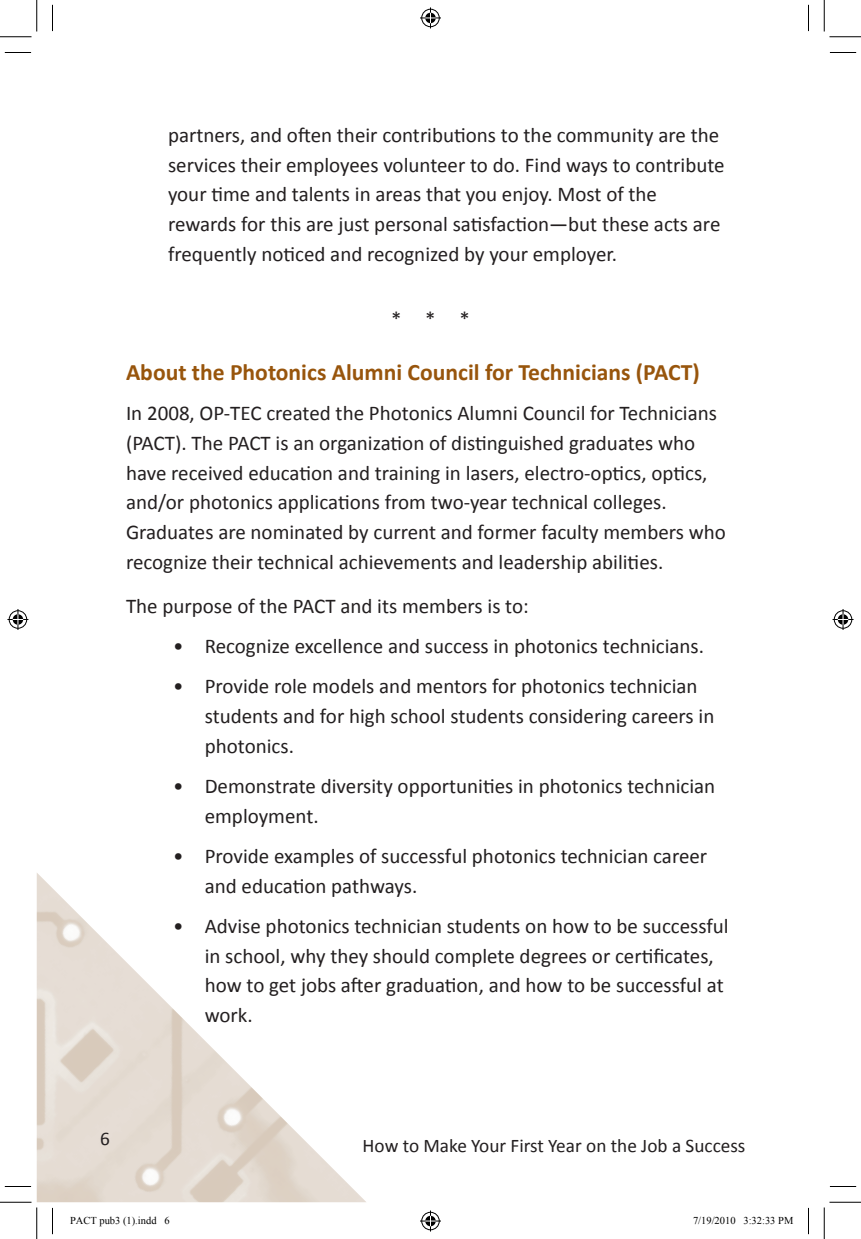
<style>
.page{position:relative;width:861px;height:1239px;background:#fff}
.page>*{position:absolute;margin:0;border:0;box-sizing:border-box;transform-origin:0 0}
.t1{font:700 23.62px "Calibri";color:#98550c}
.t2{font:21px/29.8px "Calibri";color:#231f20}
.t3{font:19.25px "Calibri";color:#231f20}
.t4{font:10.5px "Times New Roman";color:#000}
</style>
<div class="page">
<img style="left:37px;top:873px;width:329px;height:329px">
<svg style="left:5px;top:52px;width:26px;height:1px"></svg>
<svg style="left:830px;top:52px;width:26px;height:1px"></svg>
<svg style="left:5px;top:1186px;width:26px;height:1px"></svg>
<svg style="left:830px;top:1186px;width:26px;height:1px"></svg>
<svg style="left:52px;top:5px;width:1px;height:26px"></svg>
<svg style="left:52px;top:1208px;width:1px;height:26px"></svg>
<svg style="left:808px;top:5px;width:1px;height:26px"></svg>
<svg style="left:808px;top:1208px;width:1px;height:26px"></svg>
<hr style="left:0;top:36px;width:32px;height:1px;background:#000">
<hr style="left:830px;top:36px;width:31px;height:1px;background:#000">
<hr style="left:0;top:1202px;width:32px;height:1px;background:#000">
<hr style="left:830px;top:1202px;width:31px;height:1px;background:#000">
<hr style="left:36px;top:0;width:1px;height:32px;background:#000">
<hr style="left:36px;top:1208px;width:1px;height:31px;background:#000">
<hr style="left:824px;top:0;width:1px;height:32px;background:#000">
<hr style="left:824px;top:1208px;width:1px;height:31px;background:#000">
<svg style="left:420px;top:7px;width:21px;height:21px"></svg>
<svg style="left:420px;top:1211px;width:21px;height:21px"></svg>
<svg style="left:7px;top:609px;width:21px;height:21px"></svg>
<svg style="left:833px;top:609px;width:21px;height:21px"></svg>
<p class="t2" style="left:168px;top:119px;width:558px">partners, and often their contributions to the community are the services their employees volunteer to do. Find ways to contribute your time and talents in areas that you enjoy. Most of the rewards for this are just personal satisfaction—but these acts are frequently noticed and recognized by your employer.</p>
<p class="t2" style="left:391px;top:303px;width:80px">* * *</p>
<p class="t1" style="left:126px;top:357px;width:575px">About the Photonics Alumni Council for Technicians (PACT)</p>
<p class="t2" style="left:126px;top:397px;width:601px">In 2008, OP-TEC created the Photonics Alumni Council for Technicians (PACT). The PACT is an organization of distinguished graduates who have received education and training in lasers, electro-optics, optics, and/or photonics applications from two-year technical colleges.<br>Graduates are nominated by current and former faculty members who recognize their technical achievements and leadership abilities.</p>
<p class="t2" style="left:126px;top:590px;width:404px">The purpose of the PACT and its members is to:</p>
<p class="t2" style="left:173px;top:630px;width:532px">• Recognize excellence and success in photonics technicians.</p>
<p class="t2" style="left:205px;top:670px;width:511px;text-indent:-32px">• Provide role models and mentors for photonics technician students and for high school students considering careers in photonics.</p>
<p class="t2" style="left:205px;top:770px;width:512px;text-indent:-32px">• Demonstrate diversity opportunities in photonics technician employment.</p>
<p class="t2" style="left:205px;top:840px;width:504px;text-indent:-32px">• Provide examples of successful photonics technician career and education pathways.</p>
<p class="t2" style="left:205px;top:910px;width:525px;text-indent:-32px">• Advise photonics technician students on how to be successful in school, why they should complete degrees or certificates, how to get jobs after graduation, and how to be successful at work.</p>
<p class="t3" style="left:100px;top:1126px;width:11px">6</p>
<p class="t3" style="left:363px;top:1133px;width:384px">How to Make Your First Year on the Job a Success</p>
<p class="t4" style="left:70px;top:1213px;width:101px">PACT pub3 (1).indd 6</p>
<p class="t4" style="left:693px;top:1213px;width:102px">7/19/2010 3:32:33 PM</p>
</div>
